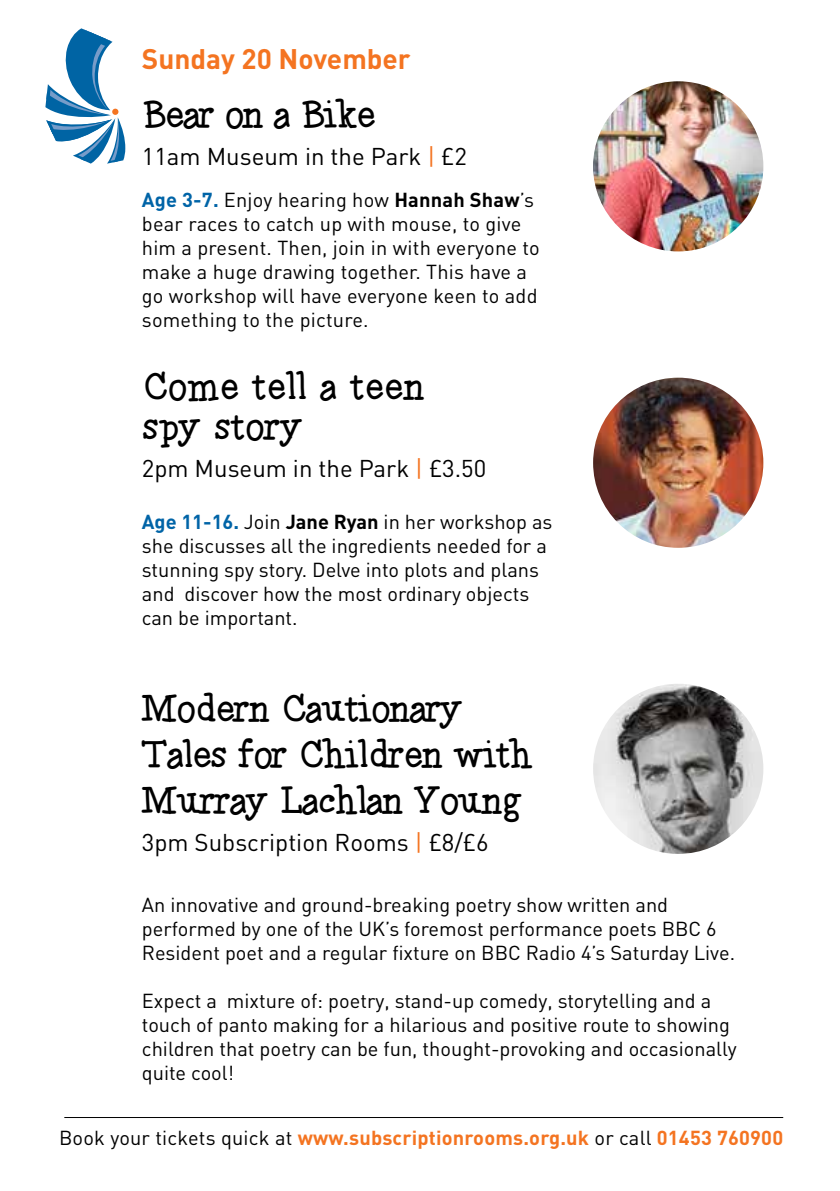
<style>
.page{position:relative;width:840px;height:1191px;background:#fff}
.page>*{position:absolute;margin:0;border:0;box-sizing:border-box;transform-origin:0 0}
.t1{font:38px/46px "Just Playin";letter-spacing:.01em;color:#000}
.t2{font:38px/40px "Just Playin";letter-spacing:.04em;color:#000}
.t3{font:700 28px "DIN";color:#f47421}
.t4{font:24px "DIN";color:#000}
.t5{font:20px/24px "DIN";color:#000}
.t6{font:700 20px "DIN";letter-spacing:.01em;color:#f47421}
.s1{color:#f47421}
.s2{font-weight:700;color:#0064a7}
.s3{font-weight:700}
.s4{font-weight:400;color:#000}
</style>
<div class="page">
<hr style="left:64px;top:1117px;width:718px;height:1px;background:#000">
<svg style="left:45px;top:28px;width:80px;height:136px"></svg>
<img style="left:592px;top:684px;width:171px;height:170px;border-radius:85px">
<img style="left:592px;top:378px;width:171px;height:170px;border-radius:85px">
<img style="left:592px;top:81px;width:171px;height:170px;border-radius:85px">
<h2 class="t3" style="left:142px;top:40px;width:270px">Sunday 20 November</h2>
<h1 class="t1" style="left:142px;top:93px;width:233px">Bear on a Bike</h1>
<p class="t4" style="left:142px;top:141px;width:326px">11am Museum in the Park <span class="s1">|</span> £2</p>
<p class="t5" style="left:142px;top:187px;width:399px"><span class="s2">Age 3-7.</span> Enjoy hearing how <span class="s3">Hannah Shaw</span>’s bear races to catch up with mouse, to give him a present. Then, join in with everyone to make a huge drawing together. This have a go workshop will have everyone keen to add something to the picture.</p>
<h1 class="t2" style="left:142px;top:369px;width:282px">Come tell a teen spy story</h1>
<p class="t4" style="left:142px;top:453px;width:346px">2pm Museum in the Park <span class="s1">|</span> £3.50</p>
<p class="t5" style="left:142px;top:509px;width:412px"><span class="s2">Age 11-16.</span> Join <span class="s3">Jane Ryan</span> in her workshop as she discusses all the ingredients needed for a stunning spy story. Delve into plots and plans and discover how the most ordinary objects can be important.</p>
<h1 class="t1" style="left:142px;top:688px;width:390px">Modern Cautionary<br>Tales for Children with<br>Murray Lachlan Young</h1>
<p class="t4" style="left:142px;top:827px;width:348px">3pm Subscription Rooms <span class="s1">|</span> £8/£6</p>
<p class="t5" style="left:142px;top:892px;width:594px">An innovative and ground-breaking poetry show written and performed by one of the UK’s foremost performance poets BBC 6<br>Resident poet and a regular fixture on BBC Radio 4’s Saturday Live.</p>
<p class="t5" style="left:142px;top:988px;width:596px">Expect a mixture of: poetry, stand-up comedy, storytelling and a touch of panto making for a hilarious and positive route to showing children that poetry can be fun, thought-provoking and occasionally quite cool!</p>
<p class="t6" style="left:59px;top:1125px;width:725px"><span class="s4">Book your tickets quick at</span> www.subscriptionrooms.org.uk <span class="s4">or call</span> 01453 760900</p>
</div>
